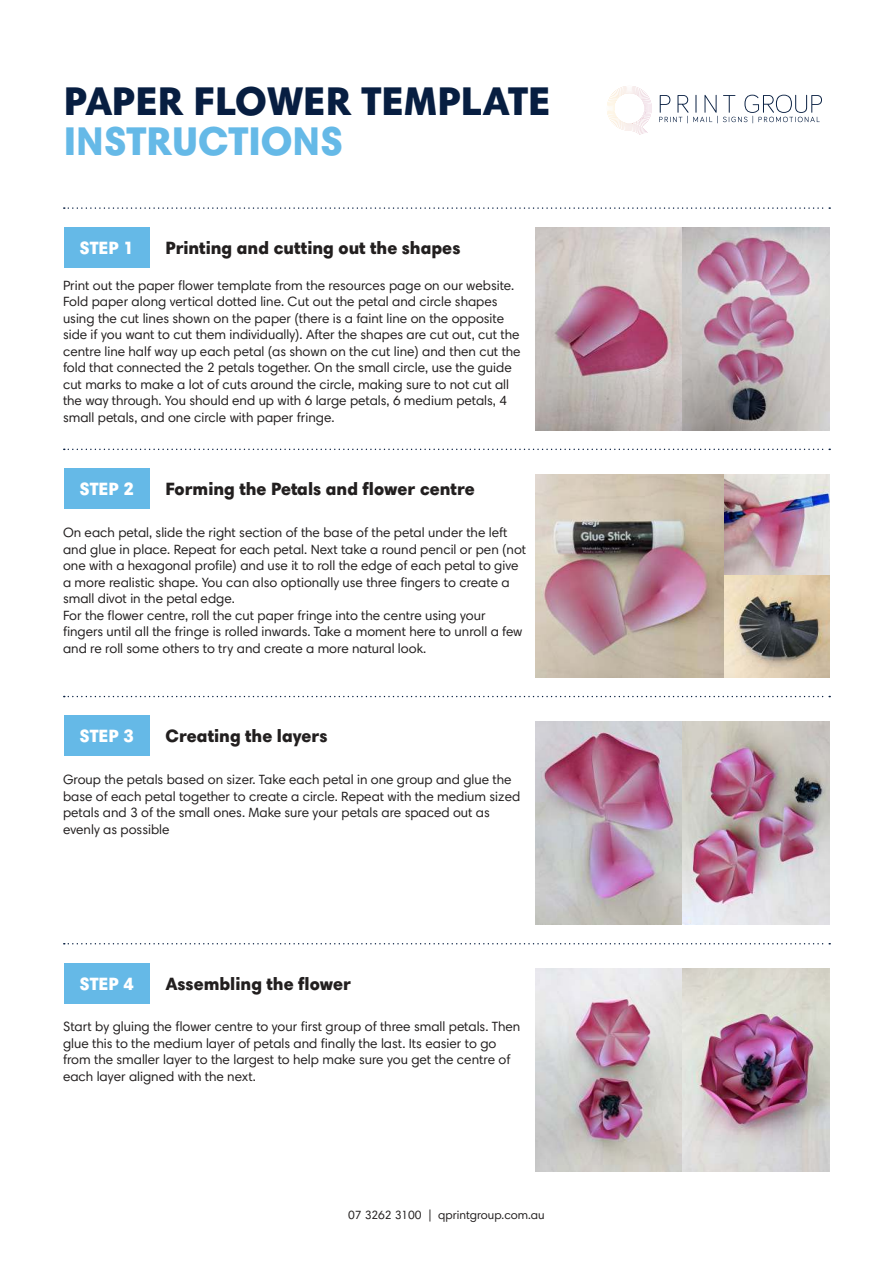
<style>
.page{position:relative;width:893px;height:1263px;background:#fff}
.page>*{position:absolute;margin:0;border:0;box-sizing:border-box;transform-origin:0 0}
.t1{font:900 40.5px "Harmonia Sans Pro Cyr";color:#071e41}
.t2{font:900 40.5px "Harmonia Sans Pro Cyr";color:#65b9e7}
.t3{font:900 18px "Harmonia Sans Pro Cyr";color:#221f1f}
.t4{font:900 18px "Harmonia Sans Pro Cyr";color:#fff}
.t5{font:13.5px/16.5px "Harmonia Sans Pro Cyr";color:#221f1f}
.t6{font:12px "Harmonia Sans Pro Cyr";color:#221f1f}
</style>
<div class="page">
<svg style="left:659px;top:95px;width:163px;height:28px"></svg>
<img style="left:607px;top:86px;width:45px;height:29px">
<img style="left:608px;top:87px;width:43px;height:48px">
<img style="left:609px;top:88px;width:41px;height:46px">
<img style="left:610px;top:89px;width:39px;height:45px">
<img style="left:611px;top:90px;width:37px;height:44px">
<img style="left:614px;top:93px;width:34px;height:40px">
<svg style="left:64px;top:449px;width:766px;height:1px"></svg>
<svg style="left:64px;top:207px;width:766px;height:2px"></svg>
<svg style="left:64px;top:696px;width:766px;height:1px"></svg>
<svg style="left:64px;top:943px;width:766px;height:1px"></svg>
<div style="left:64px;top:227px;width:86px;height:41px;background:#65b9e7"></div>
<div style="left:64px;top:468px;width:86px;height:41px;background:#65b9e7"></div>
<div style="left:64px;top:716px;width:86px;height:40px;background:#65b9e7"></div>
<div style="left:64px;top:963px;width:86px;height:40px;background:#65b9e7"></div>
<img style="left:536px;top:227px;width:293px;height:203px">
<img style="left:536px;top:474px;width:293px;height:203px">
<img style="left:536px;top:722px;width:293px;height:203px">
<img style="left:536px;top:969px;width:293px;height:203px">
<h1 class="t1" style="left:64px;top:85px;width:488px">PAPER FLOWER TEMPLATE</h1>
<h1 class="t2" style="left:64px;top:126px;width:281px">INSTRUCTIONS</h1>
<h2 class="t4" style="left:80px;top:241px;width:56px">STEP 1</h2>
<h2 class="t3" style="left:165px;top:241px;width:297px">Printing and cutting out the shapes</h2>
<p class="t5" style="left:63px;top:278px;width:459px">Print out the paper flower template from the resources page on our website.<br>Fold paper along vertical dotted line. Cut out the petal and circle shapes using the cut lines shown on the paper (there is a faint line on the opposite side if you want to cut them individually). After the shapes are cut out, cut the centre line half way up each petal (as shown on the cut line) and then cut the fold that connected the 2 petals together. On the small circle, use the guide cut marks to make a lot of cuts around the circle, making sure to not cut all the way through. You should end up with 6 large petals, 6 medium petals, 4 small petals, and one circle with paper fringe.</p>
<h2 class="t4" style="left:80px;top:482px;width:56px">STEP 2</h2>
<h2 class="t3" style="left:165px;top:482px;width:311px">Forming the Petals and flower centre</h2>
<p class="t5" style="left:63px;top:525px;width:465px">On each petal, slide the right section of the base of the petal under the left and glue in place. Repeat for each petal. Next take a round pencil or pen (not one with a hexagonal profile) and use it to roll the edge of each petal to give a more realistic shape. You can also optionally use three fingers to create a small divot in the petal edge.<br>For the flower centre, roll the cut paper fringe into the centre using your fingers until all the fringe is rolled inwards. Take a moment here to unroll a few and re roll some others to try and create a more natural look.</p>
<h2 class="t4" style="left:80px;top:729px;width:56px">STEP 3</h2>
<h2 class="t3" style="left:165px;top:729px;width:164px">Creating the layers</h2>
<p class="t5" style="left:63px;top:772px;width:459px">Group the petals based on sizer. Take each petal in one group and glue the base of each petal together to create a circle. Repeat with the medium sized petals and 3 of the small ones. Make sure your petals are spaced out as evenly as possible</p>
<h2 class="t4" style="left:80px;top:976px;width:56px">STEP 4</h2>
<h2 class="t3" style="left:165px;top:976px;width:187px">Assembling the flower</h2>
<p class="t5" style="left:63px;top:1020px;width:459px">Start by gluing the flower centre to your first group of three small petals. Then glue this to the medium layer of petals and finally the last. Its easier to go from the smaller layer to the largest to help make sure you get the centre of each layer aligned with the next.</p>
<p class="t6" style="left:348px;top:1209px;width:198px">07 3262 3100 | qprintgroup.com.au</p>
</div>
